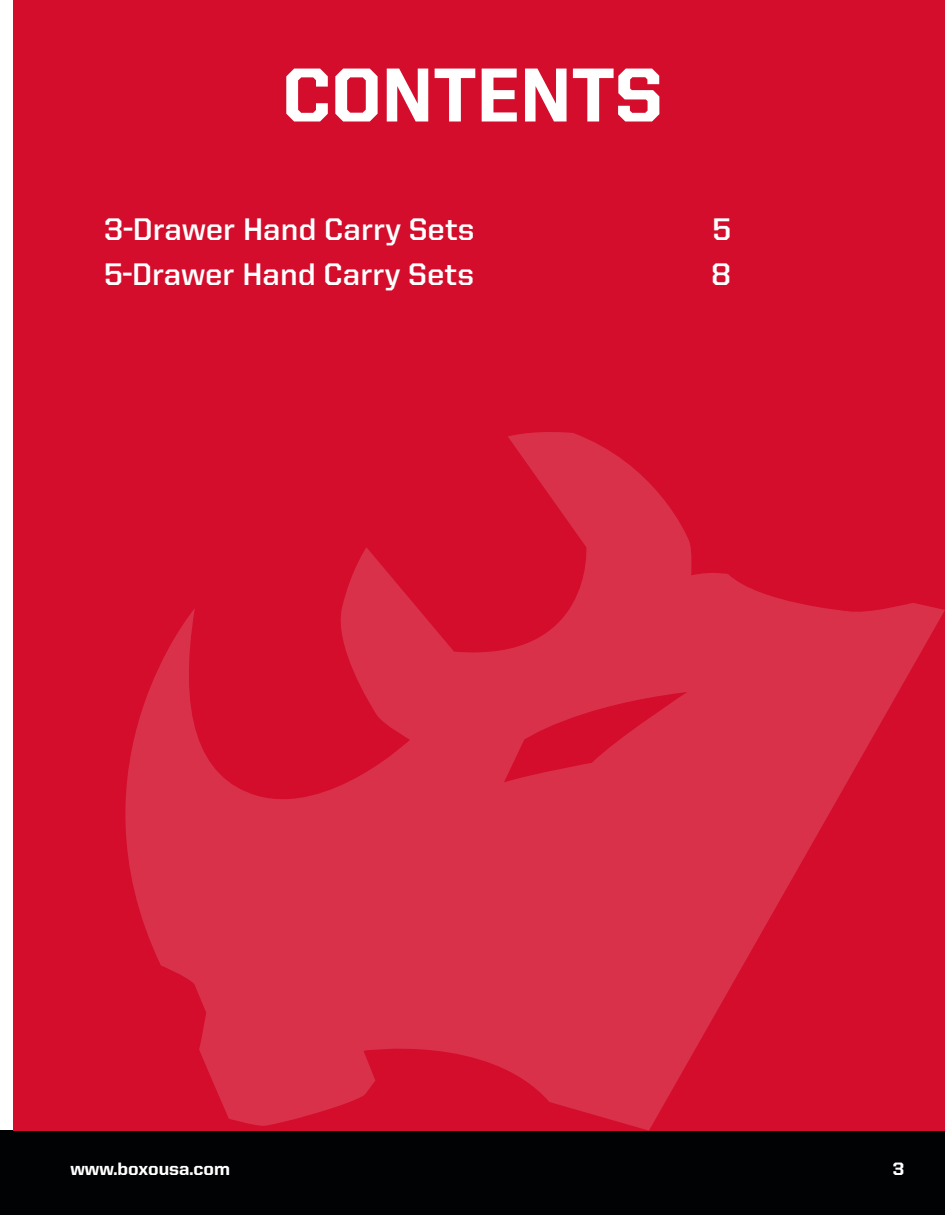
<style>
.page{position:relative;width:945px;height:1215px;background:#fff}
.page>*{position:absolute;margin:0;border:0;box-sizing:border-box;transform-origin:0 0}
.t1{font:800 76.8px "United Sans Reg";color:#fff}
.t2{font:700 31.35px "United Sans Reg";color:#fff}
.t3{font:800 18px "United Sans Reg";color:#fff}
</style>
<div class="page">
<div style="left:0;top:1130px;width:945px;height:85px;background:#010203"></div>
<div style="left:14px;top:0;width:931px;height:1130px;background:#d30d2b"></div>
<svg style="left:124px;top:432px;width:821px;height:699px;fill:#d9314a"></svg>
<p class="t1" style="left:282px;top:53px;width:382px">CONTENTS</p>
<p class="t2" style="left:104px;top:212px;width:372px">3-Drawer Hand Carry Sets</p>
<p class="t2" style="left:713px;top:212px;width:20px">5</p>
<p class="t2" style="left:104px;top:257px;width:371px">5-Drawer Hand Carry Sets</p>
<p class="t2" style="left:711px;top:257px;width:22px">8</p>
<p class="t3" style="left:70px;top:1158px;width:161px">www.boxousa.com</p>
<p class="t3" style="left:893px;top:1158px;width:13px">3</p>
</div>
